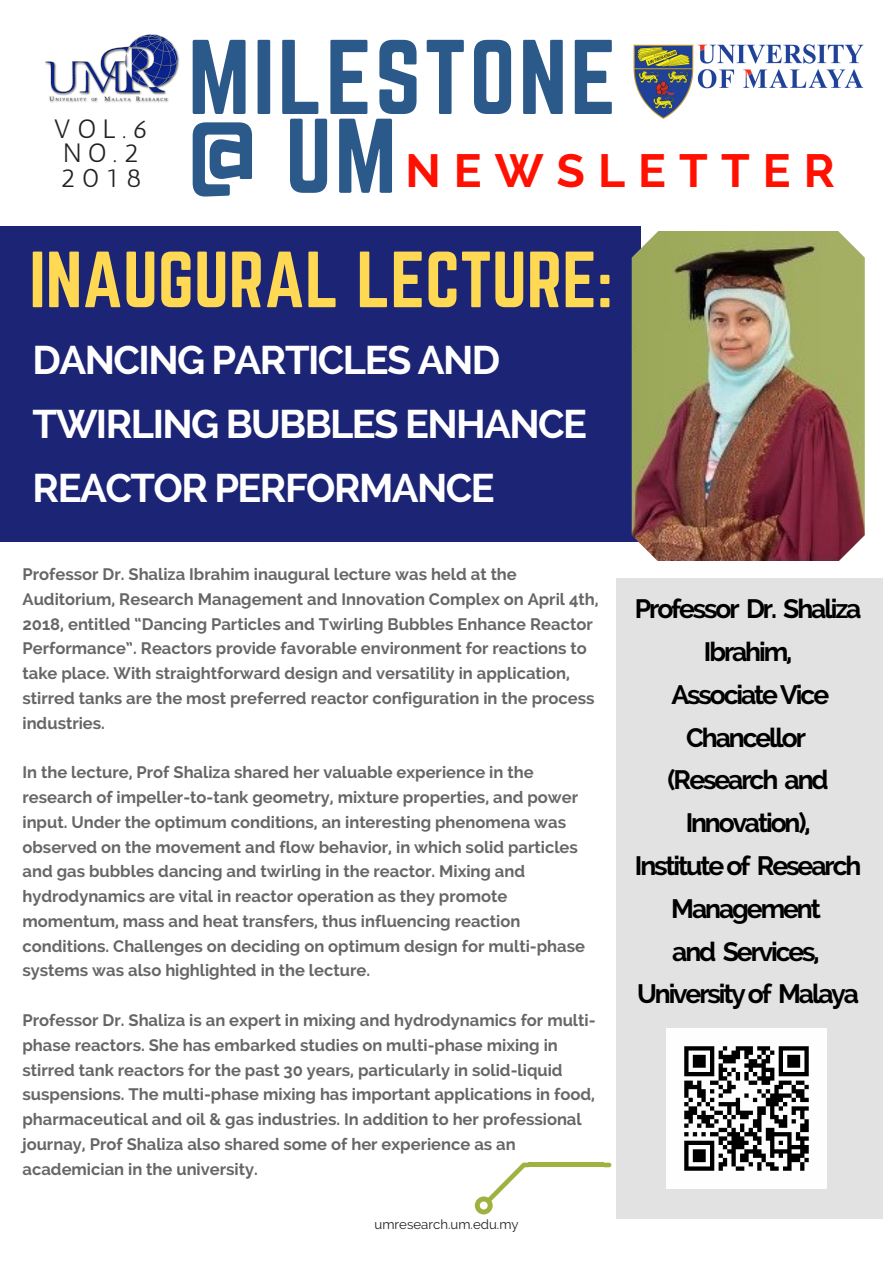
<style>
.page{position:relative;width:893px;height:1263px;background:#fff}
.page>*{position:absolute;margin:0;border:0;box-sizing:border-box;transform-origin:0 0}
.t1{font:92.7px "Norwester";letter-spacing:.03em;color:#2b598a}
.t2{font:69.6px "Norwester";color:#ffd953}
.t3{font:700 46.35px "Raleway";letter-spacing:.28em;color:#ff1000}
.t4{font:700 39.75px/64.2px "Raleway";letter-spacing:-.04em;color:#fff}
.t5{font:700 26.55px/42.8px "Raleway";letter-spacing:-.08em;color:#000;text-align:center}
.t6{font:26.55px/24.8px "Antic";letter-spacing:.24em;color:#222}
.t7{font:700 16.5px/24.8px "Raleway";color:#000}
.t8{font:13.2px "Raleway";color:#222}
.s1{font-family:"Norwester";font-weight:400;font-size:92.7px;color:#2b598a}
</style>
<div class="page">
<div style="left:0;top:226px;width:641px;height:316px;background:#1c2476"></div>
<svg style="left:475px;top:1163px;width:54px;height:51px"></svg>
<div style="left:480px;top:1201px;width:8px;height:8px;background:#fff;border-radius:50%"></div>
<hr style="left:529px;top:1163px;width:75px;height:4px;background:#9fb140">
<svg style="left:604px;top:1163px;width:7px;height:4px"></svg>
<img style="left:45px;top:34px;width:135px;height:69px">
<img style="left:633px;top:44px;width:231px;height:75px">
<div style="left:616px;top:578px;width:267px;height:640px;background:#e2e2e2"></div>
<img style="left:667px;top:1028px;width:159px;height:160px">
<img style="left:632px;top:232px;width:233px;height:329px">
<h3 class="t6" style="left:53px;top:116px;width:97px">VOL.6<br>NO.2<br>2018</h3>
<h1 class="t1" style="left:188px;top:33px;width:430px">MILESTONE</h1>
<h3 class="t3" style="left:188px;top:144px;width:648px"><span class="s1">@UM</span>NEWSLETTER</h3>
<h2 class="t2" style="left:29px;top:246px;width:585px">INAUGURAL LECTURE:</h2>
<h3 class="t4" style="left:33px;top:327px;width:556px">DANCING PARTICLES AND<br>TWIRLING BUBBLES ENHANCE<br>REACTOR PERFORMANCE</h3>
<p class="t7" style="left:23px;top:562px;width:578px">Professor Dr. Shaliza Ibrahim inaugural lecture was held at the Auditorium, Research Management and Innovation Complex on April 4th, 2018, entitled “Dancing Particles and Twirling Bubbles Enhance Reactor Performance”. Reactors provide favorable environment for reactions to take place. With straightforward design and versatility in application, stirred tanks are the most preferred reactor configuration in the process industries.</p>
<p class="t7" style="left:23px;top:760px;width:564px">In the lecture, Prof Shaliza shared her valuable experience in the research of impeller-to-tank geometry, mixture properties, and power input. Under the optimum conditions, an interesting phenomena was observed on the movement and flow behavior, in which solid particles and gas bubbles dancing and twirling in the reactor. Mixing and hydrodynamics are vital in reactor operation as they promote momentum, mass and heat transfers, thus influencing reaction conditions. Challenges on deciding on optimum design for multi-phase systems was also highlighted in the lecture.</p>
<p class="t7" style="left:23px;top:1008px;width:575px">Professor Dr. Shaliza is an expert in mixing and hydrodynamics for multi&shy;phase reactors. She has embarked studies on multi-phase mixing in stirred tank reactors for the past 30 years, particularly in solid-liquid suspensions. The multi-phase mixing has important applications in food, pharmaceutical and oil &amp; gas industries. In addition to her professional journay, Prof Shaliza also shared some of her experience as an academician in the university.</p>
<p class="t8" style="left:375px;top:1216px;width:146px">umresearch.um.edu.my</p>
<h3 class="t5" style="left:635px;top:587px;width:228px">Professor Dr. Shaliza<br>Ibrahim,<br>Associate Vice<br>Chancellor (Research and<br>Innovation),<br>Institute of Research<br>Management<br>and Services,<br>University of Malaya</h3>
</div>
